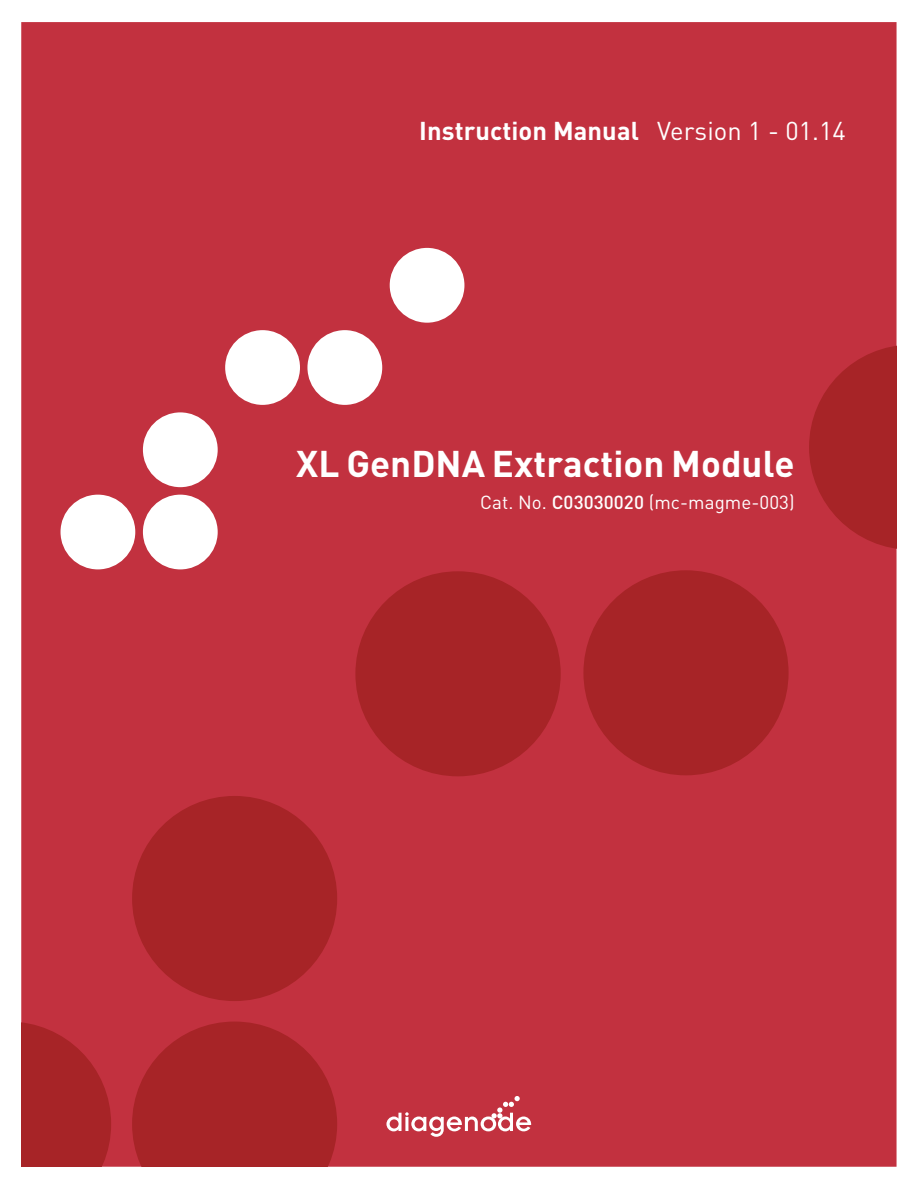
<style>
.page{position:relative;width:918px;height:1188px;background:#fff}
.page>*{position:absolute;margin:0;border:0;box-sizing:border-box;transform-origin:0 0}
.t1{font:700 36.75px "DIN";color:#fff}
.t2{font:700 25.5px "DIN";letter-spacing:.005em;color:#fff}
.t3{font:18.75px "DIN";letter-spacing:.005em;color:#fff}
.s1{font-weight:400}
.s2{font-weight:500}
</style>
<div class="page">
<div style="left:21px;top:22px;width:876px;height:1145px;background:#c2313f"></div>
<svg style="left:132px;top:1022px;width:205px;height:145px"></svg>
<svg style="left:21px;top:1022px;width:90px;height:145px"></svg>
<div style="left:132px;top:796px;width:205px;height:205px;background:#a72427;border-radius:50%"></div>
<div style="left:355px;top:571px;width:206px;height:205px;background:#a72427;border-radius:50%"></div>
<div style="left:583px;top:570px;width:206px;height:205px;background:#a72427;border-radius:50%"></div>
<svg style="left:809px;top:345px;width:88px;height:205px"></svg>
<svg style="left:386px;top:1096px;width:145px;height:41px"></svg>
<div style="left:143px;top:495px;width:75px;height:74px;background:#fff;border-radius:50%"></div>
<div style="left:61px;top:495px;width:74px;height:74px;background:#fff;border-radius:50%"></div>
<div style="left:143px;top:412px;width:75px;height:75px;background:#fff;border-radius:50%"></div>
<div style="left:225px;top:330px;width:75px;height:75px;background:#fff;border-radius:50%"></div>
<div style="left:307px;top:330px;width:75px;height:75px;background:#fff;border-radius:50%"></div>
<div style="left:390px;top:248px;width:74px;height:75px;background:#fff;border-radius:50%"></div>
<p class="t2" style="left:419px;top:114px;width:428px">Instruction Manual <span class="s1">Version 1 - 01.14</span></p>
<h1 class="t1" style="left:296px;top:440px;width:500px">XL GenDNA Extraction Module</h1>
<p class="t3" style="left:480px;top:491px;width:316px">Cat. No. <span class="s2">C03030020</span> (mc-magme-003)</p>
</div>
